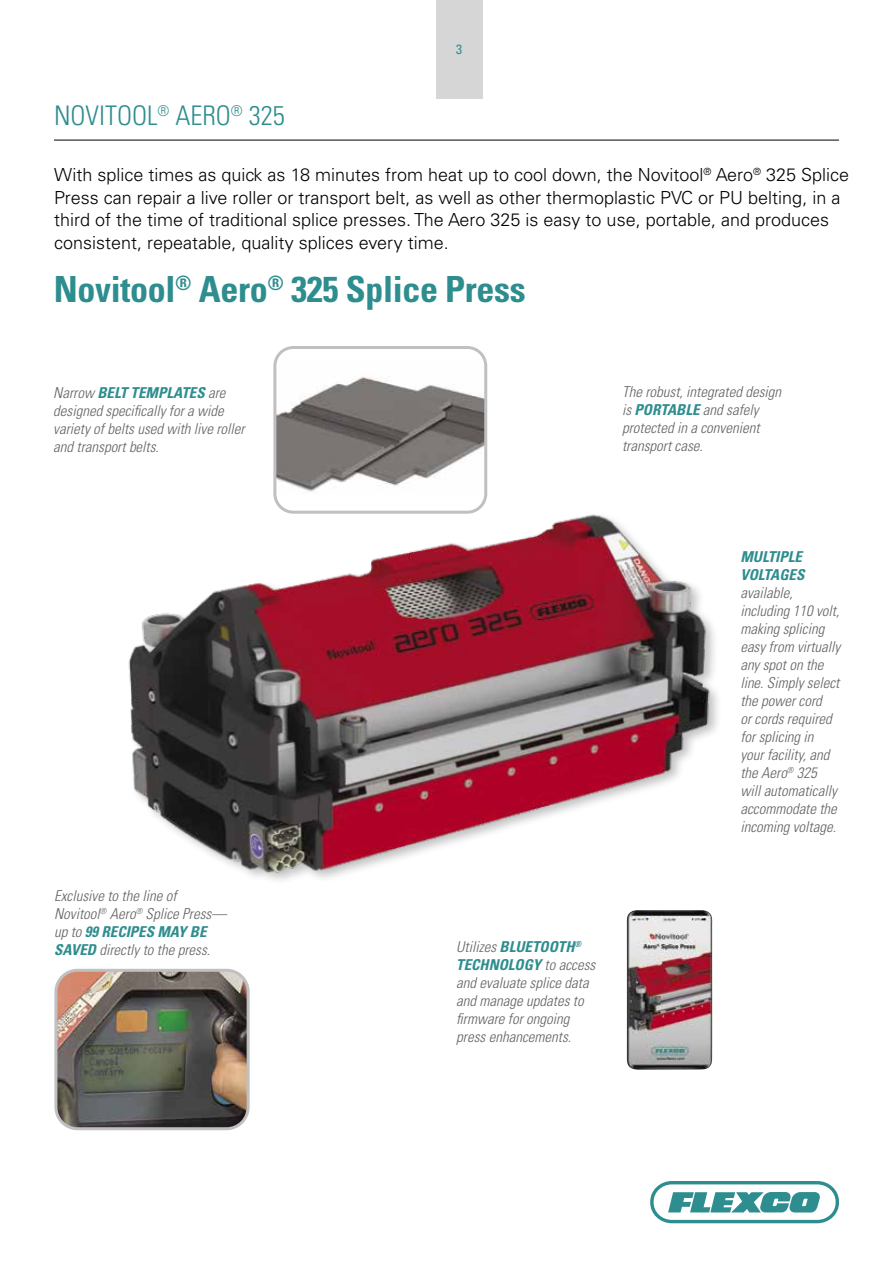
<style>
.page{position:relative;width:893px;height:1263px;background:#fff}
.page>*{position:absolute;margin:0;border:0;box-sizing:border-box;transform-origin:0 0}
.t1{font:700 condensed 36px "Univers LT Std";letter-spacing:-.01em;color:#2e8d8e}
.t2{font:300 condensed 27px "Univers LT Std";color:#2e8d8e}
.t3{font:300 18px/22.5px "Univers LT Std";color:#000}
.t4{font:italic 300 condensed 15px/18px "Univers LT Std";color:#636363}
.t5{font:italic 700 condensed 15px/18px "Univers LT Std";color:#2e8d8e}
.t6{font:condensed 13.5px "Univers LT Std";color:#2e8d8e}
.s1{font-weight:700;color:#2e8d8e}
</style>
<div class="page">
<div style="left:436px;top:0;width:46px;height:99px;background:#d6d6d6"></div>
<svg style="left:650px;top:1181px;width:189px;height:42px"></svg>
<hr style="left:54px;top:140px;width:785px;height:1px;background:#000">
<img style="left:128px;top:499px;width:590px;height:382px">
<img style="left:277px;top:359px;width:206px;height:133px">
<div style="left:273px;top:346px;width:214px;height:168px;border:3px solid #c0c0c0;border-radius:18px"></div>
<img style="left:58px;top:973px;width:188px;height:153px">
<div style="left:54px;top:969px;width:196px;height:161px;border:3px solid #c0c0c0;border-radius:22px"></div>
<img style="left:626px;top:910px;width:87px;height:160px">
<h2 class="t2" style="left:54px;top:100px;width:232px">NOVITOOL<sup>®</sup> AERO<sup>®</sup> 325</h2>
<p class="t6" style="left:456px;top:41px;width:7px">3</p>
<p class="t3" style="left:54px;top:164px;width:797px">With splice times as quick as 18 minutes from heat up to cool down, the Novitool<sup>®</sup> Aero<sup>®</sup> 325 Splice Press can repair a live roller or transport belt, as well as other thermoplastic PVC or PU belting, in a third of the time of traditional splice presses. The Aero 325 is easy to use, portable, and produces consistent, repeatable, quality splices every time.</p>
<h1 class="t1" style="left:54px;top:267px;width:473px">Novitool<sup>®</sup> Aero<sup>®</sup> 325 Splice Press</h1>
<p class="t4" style="left:53px;top:384px;width:193px">Narrow <span class="s1">BELT TEMPLATES</span> are designed specifically for a wide variety of belts used with live roller and transport belts.</p>
<p class="t4" style="left:622px;top:383px;width:161px">The robust, integrated design is <span class="s1">PORTABLE</span> and safely protected in a convenient transport case.</p>
<p class="t4" style="left:54px;top:886px;width:174px">Exclusive to the line of<br>Novitool<sup>®</sup> Aero<sup>®</sup> Splice Press— up to <span class="s1">99 RECIPES MAY BE<br>SAVED</span> directly to the press.</p>
<p class="t4" style="left:456px;top:938px;width:141px">Utilizes <span class="s1">BLUETOOTH</span><sup>®<br></sup><span class="s1">TECHNOLOGY</span> to access and evaluate splice data and manage updates to firmware for ongoing press enhancements.</p>
<p class="t5" style="left:740px;top:548px;width:66px">MULTIPLE<br>VOLTAGES</p>
<p class="t4" style="left:740px;top:584px;width:101px">available, including 110 volt, making splicing easy from virtually any spot on the line. Simply select the power cord<br>or cords required for splicing in your facility, and the Aero<sup>®</sup> 325 will automatically accommodate the incoming voltage.</p>
</div>
